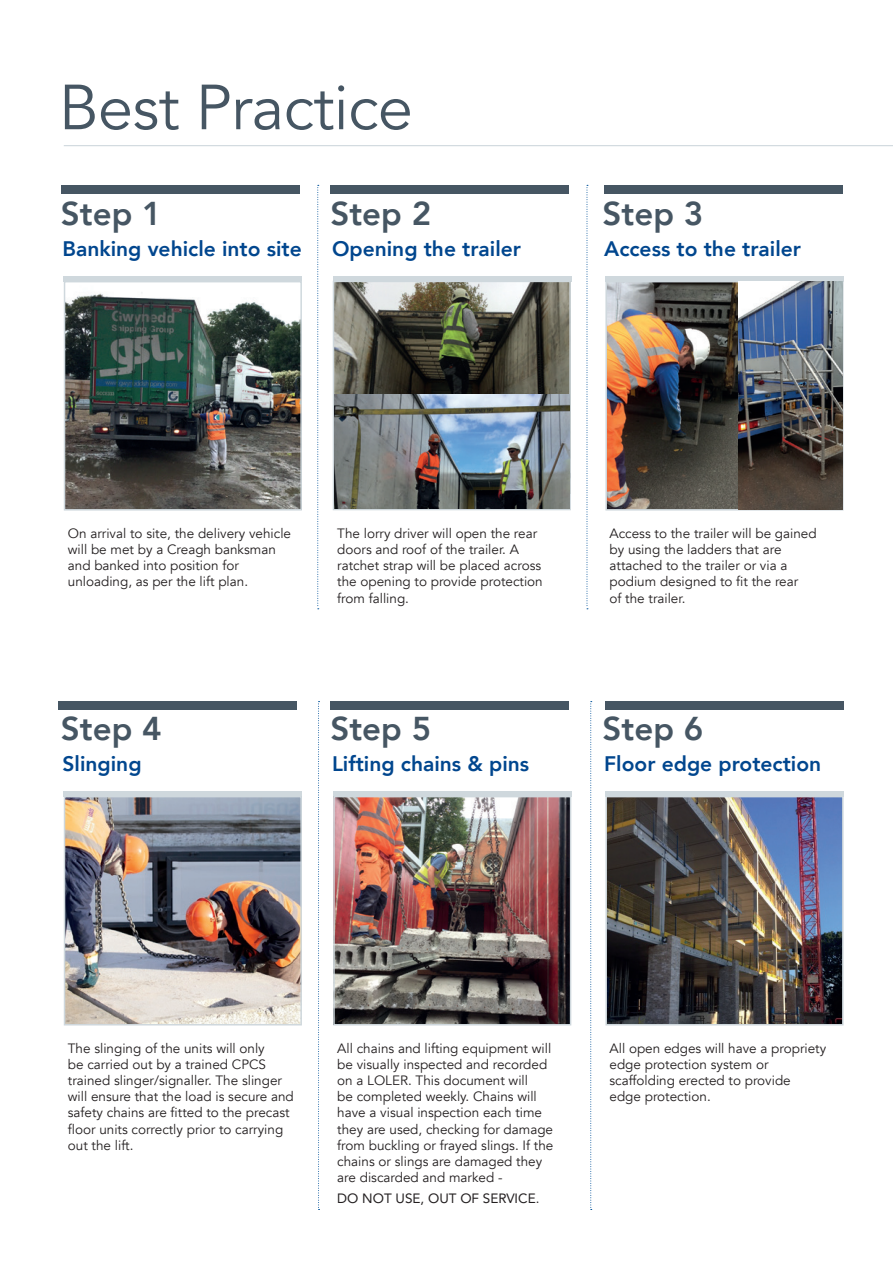
<style>
.page{position:relative;width:893px;height:1263px;background:#fff}
.page>*{position:absolute;margin:0;border:0;box-sizing:border-box;transform-origin:0 0}
.T4{font:63px "Avenir";letter-spacing:-.01em;color:#465663}
.t1{font:800 33px "Avenir";color:#465663}
.t2{font:800 21px "Avenir";color:#01468e}
.t3{font:13.5px/16.2px "Avenir";color:#231f20}
.t4{font:13.5px "Avenir";color:#231f20}
.s1{font-style:inherit}
</style>
<div class="page">
<div style="left:64px;top:276px;width:238px;height:6px;background:#cfd8dd"></div>
<div style="left:64px;top:791px;width:238px;height:6px;background:#cfd8dd"></div>
<div style="left:333px;top:276px;width:238px;height:6px;background:#cfd8dd"></div>
<div style="left:605px;top:276px;width:239px;height:6px;background:#cfd8dd"></div>
<div style="left:333px;top:791px;width:238px;height:6px;background:#cfd8dd"></div>
<div style="left:605px;top:791px;width:239px;height:6px;background:#cfd8dd"></div>
<div style="left:61px;top:185px;width:238px;height:8px;background:#465663"></div>
<div style="left:59px;top:701px;width:238px;height:9px;background:#465663"></div>
<div style="left:331px;top:185px;width:238px;height:8px;background:#465663"></div>
<div style="left:331px;top:701px;width:238px;height:9px;background:#465663"></div>
<div style="left:604px;top:185px;width:238px;height:8px;background:#465663"></div>
<div style="left:605px;top:701px;width:239px;height:9px;background:#465663"></div>
<hr style="left:64px;top:145px;width:829px;height:1px;background:#cfd8dd">
<img style="left:67px;top:292px;width:232px;height:215px">
<div style="left:64px;top:281px;width:238px;height:229px;border:2px solid #cfd8dd"></div>
<img style="left:67px;top:799px;width:232px;height:223px">
<div style="left:64px;top:796px;width:238px;height:229px;border:2px solid #cfd8dd"></div>
<img style="left:336px;top:284px;width:232px;height:111px">
<div style="left:333px;top:281px;width:238px;height:229px;border:2px solid #cfd8dd"></div>
<img style="left:608px;top:284px;width:130px;height:223px">
<div style="left:605px;top:281px;width:239px;height:229px;border:2px solid #cfd8dd"></div>
<img style="left:336px;top:799px;width:232px;height:223px">
<div style="left:333px;top:796px;width:238px;height:229px;border:2px solid #cfd8dd"></div>
<img style="left:608px;top:799px;width:233px;height:223px">
<div style="left:605px;top:796px;width:239px;height:229px;border:2px solid #cfd8dd"></div>
<svg style="left:317px;top:185px;width:2px;height:424px"></svg>
<svg style="left:318px;top:701px;width:2px;height:509px"></svg>
<svg style="left:590px;top:701px;width:2px;height:509px"></svg>
<svg style="left:587px;top:185px;width:1px;height:424px"></svg>
<img style="left:334px;top:395px;width:235px;height:114px">
<img style="left:738px;top:282px;width:104px;height:227px">
<p class="T4" style="left:59px;top:70px;width:355px">Best Practice</p>
<p class="t1" style="left:61px;top:188px;width:102px">Step 1</p>
<p class="t2" style="left:63px;top:233px;width:241px">Banking vehicle into site</p>
<p class="t1" style="left:330px;top:188px;width:102px">Step 2</p>
<p class="t1" style="left:603px;top:188px;width:102px">Step 3</p>
<p class="t2" style="left:332px;top:233px;width:191px">Opening the trailer</p>
<p class="t2" style="left:604px;top:233px;width:198px">Access to the trailer</p>
<p class="t3" style="left:68px;top:525px;width:225px">On arrival to site, the delivery vehicle will be met by a Creagh banksman and banked into position for unloading, as per the lift plan.</p>
<p class="t3" style="left:337px;top:525px;width:207px">The lorry driver will open the rear doors and roof of the trailer. A ratchet strap will be placed across the opening to provide protection from falling.</p>
<p class="t3" style="left:609px;top:525px;width:209px">Access to the trailer will be gained by using the ladders that are attached to the trailer or via a podium designed to fit the rear<br>of the trailer.</p>
<p class="t1" style="left:61px;top:703px;width:102px">Step 4</p>
<p class="t2" style="left:63px;top:748px;width:81px">Slinging</p>
<p class="t1" style="left:330px;top:703px;width:102px">Step 5</p>
<p class="t1" style="left:603px;top:703px;width:102px">Step 6</p>
<p class="t2" style="left:332px;top:748px;width:199px">Lifting chains &amp; pins</p>
<p class="t2" style="left:604px;top:748px;width:218px">Floor edge protection</p>
<p class="t3" style="left:68px;top:1040px;width:227px">The slinging of the units will only<br>be carried out by a trained CPCS trained slinger/signaller. The slinger will ensure that the load is secure and safety chains are fitted to the precast floor units correctly prior to carrying out the lift.</p>
<p class="t3" style="left:337px;top:1040px;width:218px">All chains and lifting equipment will be visually inspected and recorded on a LOLER. This document will<br>be completed weekly. Chains will have a visual inspection each time they are used, checking for damage from buckling or frayed slings. If the chains or slings are damaged they are discarded and marked -</p>
<p class="t4" style="left:337px;top:1187px;width:204px">DO NOT USE, OUT OF SERVICE<span class="s1">.</span></p>
<p class="t3" style="left:609px;top:1040px;width:218px">All open edges will have a propriety edge protection system or scaffolding erected to provide<br>edge protection.</p>
</div>
